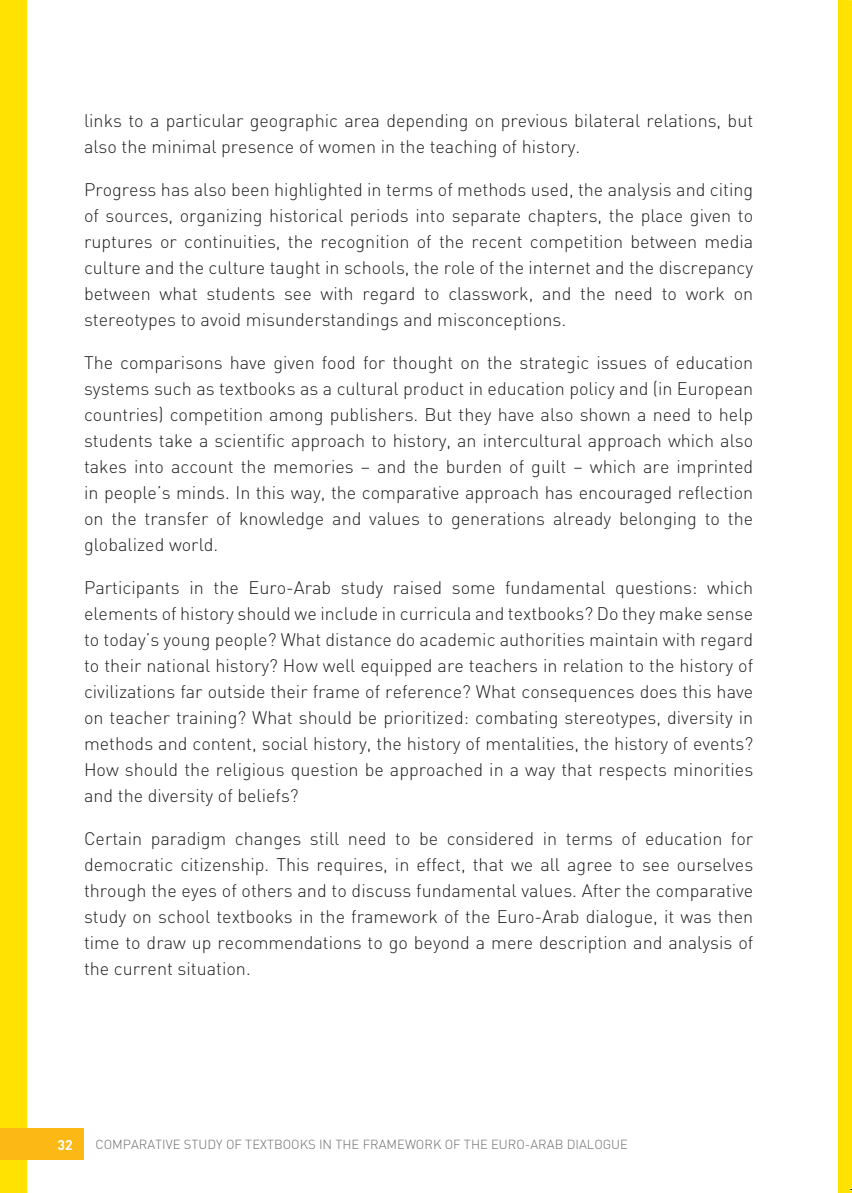
<style>
.page{position:relative;width:852px;height:1193px;background:#fff}
.page>*{position:absolute;margin:0;border:0;box-sizing:border-box;transform-origin:0 0}
.t1{font:300 18px/26px "DIN";color:#231f20;text-align:justify}
.t2{font:700 14px "DIN";color:#fff}
.t3{font:300 13px "DIN";color:#6c6d70}
</style>
<div class="page">
<div style="left:838px;top:0;width:14px;height:1193px;background:#ffe201"></div>
<div style="left:0;top:0;width:27px;height:1193px;background:#ffe201"></div>
<div style="left:0;top:1129px;width:84px;height:31px;background:#fcb814"></div>
<p class="t1" style="left:84px;top:107px;width:670px">links to a particular geographic area depending on previous bilateral relations, but also the minimal presence of women in the teaching of history.</p>
<p class="t1" style="left:84px;top:176px;width:670px">Progress has also been highlighted in terms of methods used, the analysis and citing of sources, organizing historical periods into separate chapters, the place given to ruptures or continuities, the recognition of the recent competition between media culture and the culture taught in schools, the role of the internet and the discrepancy between what students see with regard to classwork, and the need to work on stereotypes to avoid misunderstandings and misconceptions.</p>
<p class="t1" style="left:84px;top:349px;width:670px">The comparisons have given food for thought on the strategic issues of education systems such as textbooks as a cultural product in education policy and (in European countries) competition among publishers. But they have also shown a need to help students take a scientific approach to history, an intercultural approach which also takes into account the memories – and the burden of guilt – which are imprinted in people’s minds. In this way, the comparative approach has encouraged reflection on the transfer of knowledge and values to generations already belonging to the globalized world.</p>
<p class="t1" style="left:84px;top:574px;width:670px">Participants in the Euro-Arab study raised some fundamental questions: which elements of history should we include in curricula and textbooks? Do they make sense to today’s young people? What distance do academic authorities maintain with regard to their national history? How well equipped are teachers in relation to the history of civilizations far outside their frame of reference? What consequences does this have on teacher training? What should be prioritized: combating stereotypes, diversity in methods and content, social history, the history of mentalities, the history of events?<br>How should the religious question be approached in a way that respects minorities and the diversity of beliefs?</p>
<p class="t1" style="left:84px;top:825px;width:670px">Certain paradigm changes still need to be considered in terms of education for democratic citizenship. This requires, in effect, that we all agree to see ourselves through the eyes of others and to discuss fundamental values. After the comparative study on school textbooks in the framework of the Euro-Arab dialogue, it was then time to draw up recommendations to go beyond a mere description and analysis of the current situation.</p>
<p class="t2" style="left:57px;top:1136px;width:17px">32</p>
<p class="t3" style="left:95px;top:1137px;width:534px">COMPARATIVE STUDY OF TEXTBOOKS IN THE FRAMEWORK OF THE EURO-ARAB DIALOGUE</p>
</div>
